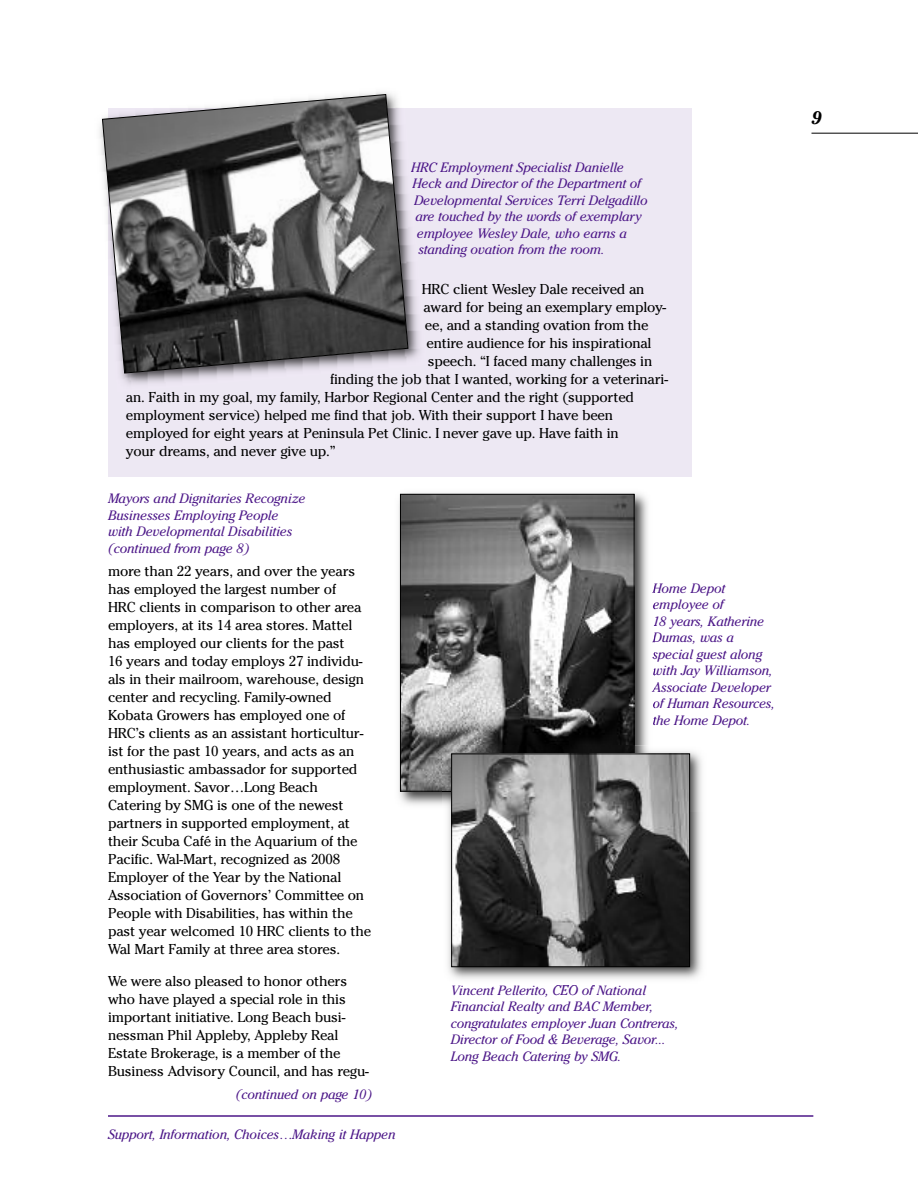
<style>
.page{position:relative;width:918px;height:1188px;background:#fff}
.page>*{position:absolute;margin:0;border:0;box-sizing:border-box;transform-origin:0 0}
.t1{font:italic 700 18px "Cheltenham";color:#000}
.t2{font:14.25px/18px "Cheltenham";letter-spacing:-.015em;color:#000}
.t3{font:italic 13.5px/16.5px "Cheltenham";letter-spacing:-.015em;color:#4c1788}
</style>
<div class="page">
<hr style="left:812px;top:133px;width:106px;height:1px;background:#000">
<hr style="left:108px;top:1115px;width:705px;height:2px;background:#4c1788">
<div style="left:108px;top:108px;width:583px;height:369px;background:#ede8f3"></div>
<img style="left:121px;top:227px;width:299px;height:157px">
<svg style="left:102px;top:94px;width:307px;height:280px;background:#717172"></svg>
<img style="left:399px;top:493px;width:255px;height:312px">
<svg style="left:652px;top:585px;width:2px;height:10px"></svg>
<svg style="left:652px;top:634px;width:2px;height:10px"></svg>
<svg style="left:652px;top:651px;width:2px;height:27px"></svg>
<img style="left:402px;top:496px;width:230px;height:294px">
<div style="left:400px;top:494px;width:234px;height:298px;border:1px solid #000"></div>
<img style="left:443px;top:745px;width:259px;height:234px">
<img style="left:453px;top:756px;width:235px;height:209px">
<div style="left:451px;top:754px;width:239px;height:213px;border:1px solid #000"></div>
<p class="t3" style="left:411px;top:159px;width:214px">HRC Employment Specialist Danielle</p>
<p class="t3" style="left:413px;top:175px;width:230px">Heck and Director of the Department of</p>
<p class="t3" style="left:414px;top:192px;width:235px">Developmental Services Terri Delgadillo</p>
<p class="t3" style="left:415px;top:208px;width:228px">are touched by the words of exemplary</p>
<p class="t3" style="left:417px;top:225px;width:212px">employee Wesley Dale, who earns a</p>
<p class="t3" style="left:418px;top:241px;width:188px">standing ovation from the room.</p>
<p class="t2" style="left:422px;top:280px;width:224px">HRC client Wesley Dale received an</p>
<p class="t2" style="left:423px;top:298px;width:244px">award for being an exemplary employ-</p>
<p class="t2" style="left:425px;top:316px;width:225px">ee, and a standing ovation from the</p>
<p class="t2" style="left:427px;top:334px;width:227px">entire audience for his inspirational</p>
<p class="t2" style="left:428px;top:352px;width:226px">speech. “I faced many challenges in</p>
<p class="t2" style="left:330px;top:370px;width:339px">finding the job that I wanted, working for a veterinari-</p>
<p class="t2" style="left:126px;top:388px;width:510px">an. Faith in my goal, my family, Harbor Regional Center and the right (supported</p>
<p class="t2" style="left:126px;top:406px;width:489px">employment service) helped me find that job. With their support I have been</p>
<p class="t2" style="left:126px;top:424px;width:494px">employed for eight years at Peninsula Pet Clinic. I never gave up. Have faith in</p>
<p class="t2" style="left:126px;top:442px;width:211px">your dreams, and never give up.”</p>
<p class="t3" style="left:108px;top:491px;width:199px">Mayors and Dignitaries Recognize<br>Businesses Employing People with Developmental Disabilities (continued from page 8)</p>
<p class="t2" style="left:108px;top:562px;width:265px">more than 22 years, and over the years has employed the largest number of<br>HRC clients in comparison to other area employers, at its 14 area stores. Mattel has employed our clients for the past<br>16 years and today employs 27 individu&shy;als in their mailroom, warehouse, design center and recycling. Family-owned Kobata Growers has employed one of HRC’s clients as an assistant horticultur&shy;ist for the past 10 years, and acts as an enthusiastic ambassador for supported employment. Savor…Long Beach Catering by SMG is one of the newest partners in supported employment, at their Scuba Café in the Aquarium of the Pacific. Wal-Mart, recognized as 2008<br>Employer of the Year by the National Association of Governors’ Committee on People with Disabilities, has within the past year welcomed 10 HRC clients to the Wal Mart Family at three area stores.</p>
<p class="t2" style="left:108px;top:972px;width:262px">We were also pleased to honor others who have played a special role in this important initiative. Long Beach busi&shy;nessman Phil Appleby, Appleby Real Estate Brokerage, is a member of the Business Advisory Council, and has regu-</p>
<p class="t3" style="left:236px;top:1086px;width:138px">(continued on page 10)</p>
<p class="t3" style="left:108px;top:1126px;width:289px">Support, Information, Choices…Making it Happen</p>
<p class="t3" style="left:652px;top:580px;width:124px">Home Depot employee of<br>18 years, Katherine<br>Dumas, was a special guest along with Jay Williamson,<br>Associate Developer of Human Resources, the Home Depot.</p>
<p class="t3" style="left:451px;top:982px;width:229px">Vincent Pellerito, CEO of National Financial Realty and BAC Member, congratulates employer Juan Contreras, Director of Food &amp; Beverage, Savor...<br>Long Beach Catering by SMG.</p>
<p class="t1" style="left:812px;top:107px;width:12px">9</p>
</div>
